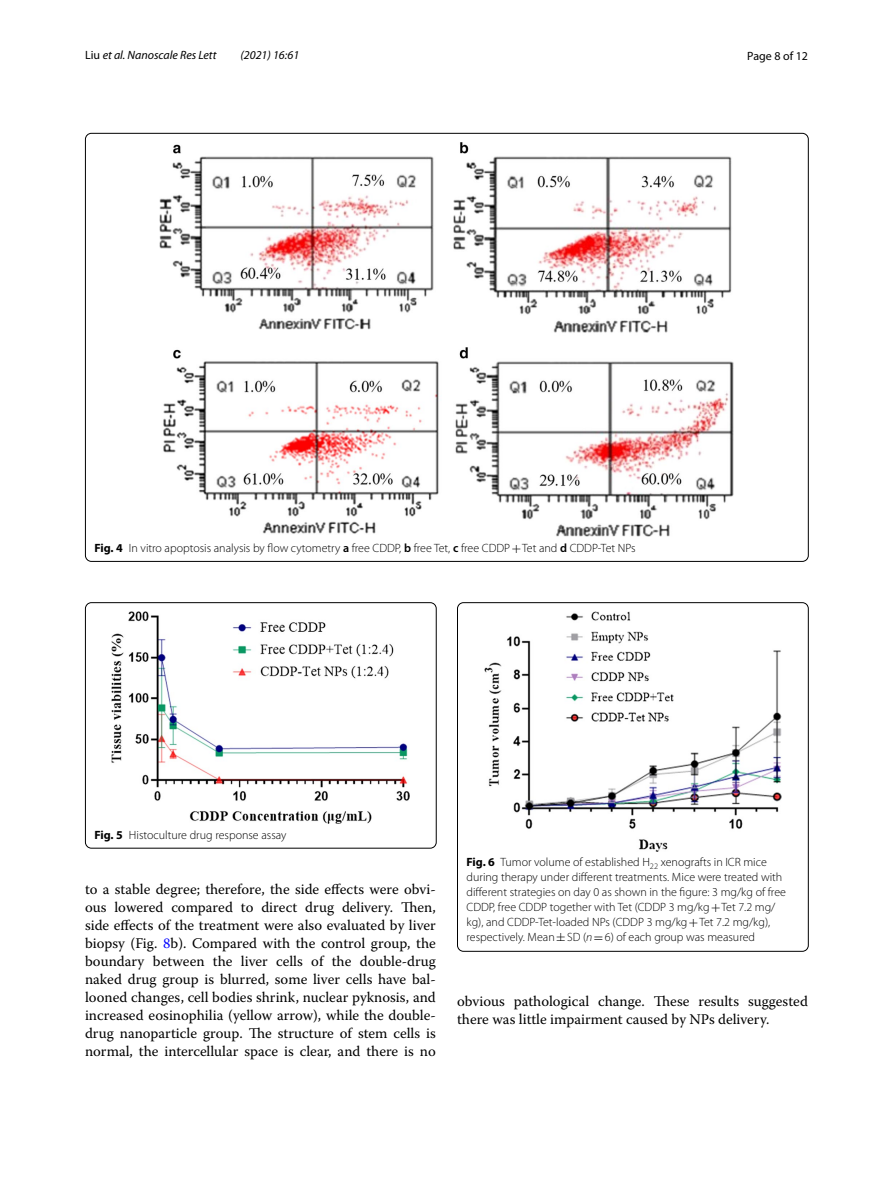
<style>
.page{position:relative;width:893px;height:1187px;background:#fff}
.page>*{position:absolute;margin:0;border:0;box-sizing:border-box;transform-origin:0 0}
.t1{font:14.7px/18px "Warnock Pro";color:#000;text-align:justify}
.t2{font:300 12px/15px "Myriad Pro";color:#000}
.t3{font:italic 12px "Myriad Pro";color:#000}
.t4{font:12px "Myriad Pro";color:#000}
.s1{font-style:normal}
.s2{font-weight:700}
.s3{font-weight:600}
.s4{font-family:"MTSY";font-weight:400}
.s5{color:#00f}
.s6{font-style:italic}
</style>
<div class="page">
<img style="left:160px;top:142px;width:574px;height:394px">
<img style="left:112px;top:611px;width:298px;height:212px">
<div style="left:85px;top:602px;width:351px;height:246px;border:1px solid #000;border-radius:6px"></div>
<img style="left:484px;top:611px;width:298px;height:240px">
<div style="left:457px;top:602px;width:351px;height:349px;border:1px solid #000;border-radius:6px"></div>
<p class="t3" style="left:85px;top:48px;width:133px"><span class="s1">Liu</span> et al. Nanoscale Res Lett</p>
<p class="t3" style="left:240px;top:48px;width:60px">(2021) 16:61</p>
<p class="t4" style="left:747px;top:48px;width:62px">Page 8 of 12</p>
<p class="t2" style="left:94px;top:540px;width:543px"><span class="s2">Fig. 4</span> In vitro apoptosis analysis by flow cytometry <span class="s3">a</span> free CDDP, <span class="s3">b</span> free Tet, <span class="s3">c</span> free CDDP<span class="s4">+</span>Tet and <span class="s3">d</span> CDDP-Tet NPs</p>
<p class="t2" style="left:94px;top:827px;width:194px"><span class="s2">Fig. 5</span> Histoculture drug response assay</p>
<p class="t1" style="left:85px;top:879px;width:352px">to a stable degree; therefore, the side effects were obvi&shy;ous lowered compared to direct drug delivery. Then, side effects of the treatment were also evaluated by liver biopsy (Fig. <span class="s5">8</span>b). Compared with the control group, the boundary between the liver cells of the double-drug naked drug group is blurred, some liver cells have bal&shy;looned changes, cell bodies shrink, nuclear pyknosis, and increased eosinophilia (yellow arrow), while the double&shy;drug nanoparticle group. The structure of stem cells is normal, the intercellular space is clear, and there is no</p>
<p class="t2" style="left:466px;top:855px;width:321px"><span class="s2">Fig. 6</span> Tumor volume of established H<sub>22</sub> xenografts in ICR mice during therapy under different treatments. Mice were treated with different strategies on day 0 as shown in the figure: 3 mg/kg of free CDDP, free CDDP together with Tet (CDDP 3 mg/kg<span class="s4">+</span>Tet 7.2 mg/ kg), and CDDP-Tet-loaded NPs (CDDP 3 mg/kg<span class="s4">+</span>Tet 7.2 mg/kg), respectively. Mean<span class="s4">±</span>SD (<span class="s6">n</span><span class="s4">=</span>6) of each group was measured</p>
<p class="t1" style="left:457px;top:992px;width:352px">obvious pathological change. These results suggested there was little impairment caused by NPs delivery.</p>
</div>
